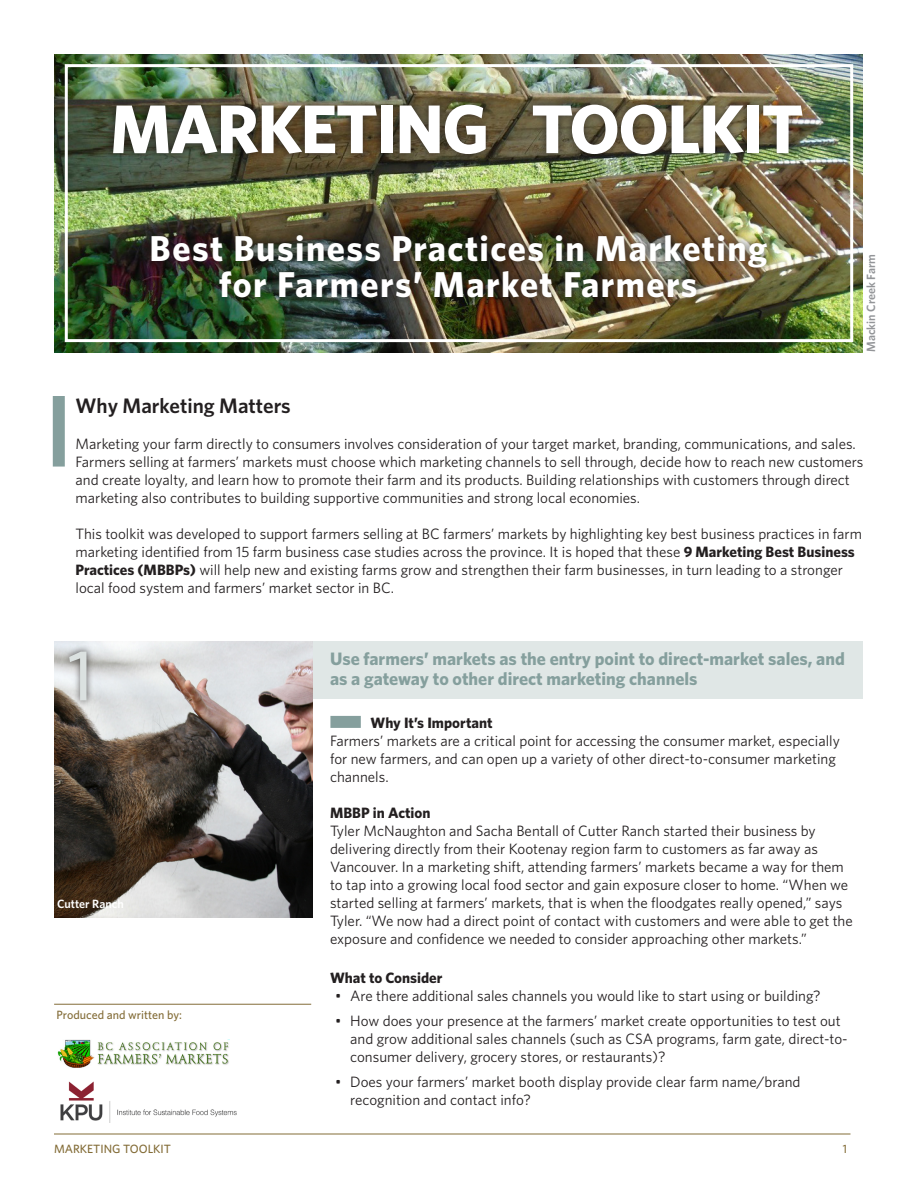
<style>
.page{position:relative;width:918px;height:1188px;background:#fff}
.page>*{position:absolute;margin:0;border:0;box-sizing:border-box;transform-origin:0 0}
.t1{font:500 72px "Whitney";color:#dbe1e0}
.t2{font:700 69px "Whitney";letter-spacing:-.025em;color:#fff}
.t3{font:700 36px/36px "Whitney";letter-spacing:.04em;color:#fff;text-align:center}
.t4{font:600 21px "Whitney";color:#231f20}
.t5{font:700 18px/19.5px "Whitney";color:#859f9d}
.t6{font:15px/18px "Whitney";color:#231f20}
.t7{font:700 15px "Whitney";color:#231f20}
.t8{font:500 12px "Whitney";color:#836c37}
.t9{font:600 12px "Whitney";color:#939598}
.t10{font:600 12px "Whitney";color:#fff}
.s1{font-weight:700}
</style>
<div class="page">
<hr style="left:54px;top:1134px;width:796px;height:1px;background:#836c37">
<div style="left:307px;top:642px;width:556px;height:57px;background:#e0e7e6"></div>
<img style="left:54px;top:54px;width:809px;height:298px">
<div style="left:105px;top:96px;width:705px;height:66px;background:#231f20;opacity:.75"></div>
<div style="left:65px;top:64px;width:788px;height:278px;border:3px solid #fff"></div>
<div style="left:144px;top:227px;width:631px;height:79px;background:#231f20;opacity:.75"></div>
<div style="left:53px;top:396px;width:12px;height:71px;background:#859f9d"></div>
<img style="left:54px;top:642px;width:258px;height:275px">
<div style="left:62px;top:644px;width:32px;height:64px;background:#231f20;opacity:.75"></div>
<div style="left:330px;top:716px;width:31px;height:12px;background:#859f9d"></div>
<img style="left:57px;top:1039px;width:173px;height:29px">
<img style="left:60px;top:1081px;width:177px;height:42px">
<hr style="left:54px;top:1004px;width:257px;height:1px;background:#836c37">
<h2 class="t2" style="left:110px;top:83px;width:695px">MARKETING TOOLKIT</h2>
<h3 class="t3" style="left:150px;top:230px;width:619px">Best Business Practices in Marketing for Farmers’ Market Farmers</h3>
<p class="t9" style="left:863px;top:352px;width:100px;rotate:-90deg">Mackin Creek Farm</p>
<h3 class="t4" style="left:76px;top:392px;width:217px">Why Marketing Matters</h3>
<p class="t6" style="left:76px;top:434px;width:789px">Marketing your farm directly to consumers involves consideration of your target market, branding, communications, and sales.<br>Farmers selling at farmers’ markets must choose which marketing channels to sell through, decide how to reach new customers and create loyalty, and learn how to promote their farm and its products. Building relationships with customers through direct marketing also contributes to building supportive communities and strong local economies.</p>
<p class="t6" style="left:76px;top:524px;width:788px">This toolkit was developed to support farmers selling at BC farmers’ markets by highlighting key best business practices in farm marketing identified from 15 farm business case studies across the province. It is hoped that these <span class="s1">9 Marketing Best Business Practices (MBBPs)</span> will help new and existing farms grow and strengthen their farm businesses, in turn leading to a stronger local food system and farmers’ market sector in BC.</p>
<h1 class="t1" style="left:68px;top:628px;width:27px">1</h1>
<p class="t10" style="left:57px;top:896px;width:68px">Cutter Ranch</p>
<p class="t8" style="left:57px;top:1007px;width:127px">Produced and written by:</p>
<p class="t5" style="left:330px;top:649px;width:516px">Use farmers’ markets as the entry point to direct-market sales, and as a gateway to other direct marketing channels</p>
<p class="t7" style="left:370px;top:713px;width:124px">Why It’s Important</p>
<p class="t6" style="left:330px;top:731px;width:511px">Farmers’ markets are a critical point for accessing the consumer market, especially for new farmers, and can open up a variety of other direct-to-consumer marketing channels.</p>
<p class="t7" style="left:330px;top:803px;width:102px">MBBP in Action</p>
<p class="t6" style="left:330px;top:821px;width:524px">Tyler McNaughton and Sacha Bentall of Cutter Ranch started their business by delivering directly from their Kootenay region farm to customers as far away as Vancouver. In a marketing shift, attending farmers’ markets became a way for them to tap into a growing local food sector and gain exposure closer to home. “When we started selling at farmers’ markets, that is when the floodgates really opened,” says Tyler. “We now had a direct point of contact with customers and were able to get the exposure and confidence we needed to consider approaching other markets.”</p>
<p class="t7" style="left:330px;top:968px;width:114px">What to Consider</p>
<p class="t6" style="left:335px;top:987px;width:487px">• Are there additional sales channels you would like to start using or building?</p>
<p class="t6" style="left:350px;top:1012px;width:499px;text-indent:-15px">• How does your presence at the farmers’ market create opportunities to test out and grow additional sales channels (such as CSA programs, farm gate, direct-to&shy;consumer delivery, grocery stores, or restaurants)?</p>
<p class="t6" style="left:350px;top:1072px;width:452px;text-indent:-15px">• Does your farmers’ market booth display provide clear farm name/brand recognition and contact info?</p>
<p class="t8" style="left:54px;top:1141px;width:119px">MARKETING TOOLKIT</p>
<p class="t8" style="left:843px;top:1141px;width:6px">1</p>
</div>
